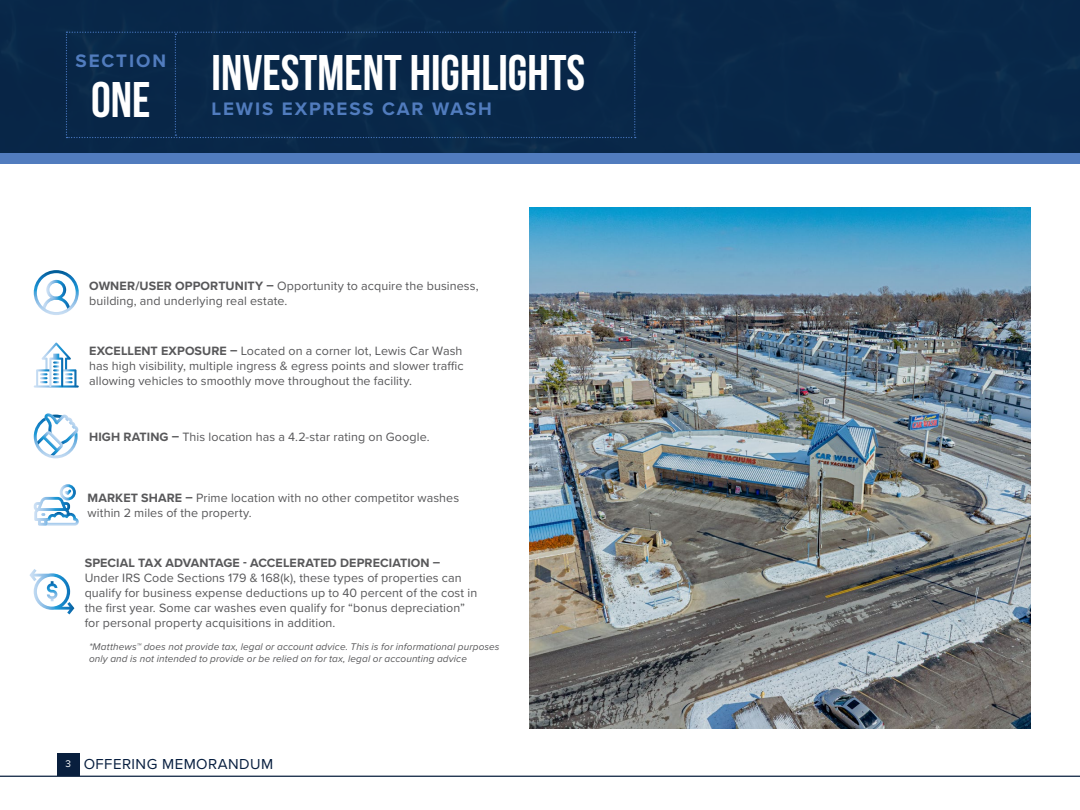
<style>
.page{position:relative;width:1080px;height:810px;background:#fff}
.page>*{position:absolute;margin:0;border:0;box-sizing:border-box;transform-origin:0 0}
.t1{font:700 50px "Bebas Neue";color:#fff}
.t2{font:700 18.75px "Proxima Nova";letter-spacing:.1em;color:#517cbe}
.t3{font:15px "Proxima Nova";letter-spacing:.03em;color:#071e3f}
.t4{font:12.5px/15px "Proxima Nova";letter-spacing:.01em;color:#58585a}
.t5{font:700 12.5px "Proxima Nova";letter-spacing:.01em;color:#58585a}
.t6{font:italic 10px/12px "Proxima Nova";letter-spacing:.015em;color:#58585a}
.s1{font-weight:700}
.s2{font-size:10px;color:#fff}
</style>
<div class="page">
<div style="left:57px;top:754px;width:22px;height:22px;background:#091f3e"></div>
<hr style="left:0;top:776px;width:1080px;height:1px;background:#091f3e">
<div style="left:0;top:112px;width:1080px;height:52px;background:#517cbe"></div>
<div style="left:0;top:0;width:1080px;height:152px;background:#082748"></div>
<div style="left:66px;top:27px;width:570px;height:111px;background:#082748"></div>
<img style="left:529px;top:207px;width:502px;height:522px">
<svg style="left:34px;top:484px;width:45px;height:42px"></svg>
<svg style="left:34px;top:385px;width:45px;height:3px"></svg>
<svg style="left:36px;top:343px;width:40px;height:44px"></svg>
<svg style="left:34px;top:413px;width:45px;height:45px"></svg>
<svg style="left:29px;top:569px;width:45px;height:45px"></svg>
<svg style="left:34px;top:270px;width:45px;height:45px"></svg>
<h2 class="t2" style="left:76px;top:47px;width:92px">SECTION</h2>
<h1 class="t1" style="left:91px;top:72px;width:61px">ONE</h1>
<h1 class="t1" style="left:211px;top:45px;width:375px">INVESTMENT HIGHLIGHTS</h1>
<h2 class="t2" style="left:211px;top:94px;width:282px">LEWIS EXPRESS CAR WASH</h2>
<p class="t4" style="left:89px;top:278px;width:391px"><span class="s1">OWNER/USER OPPORTUNITY –</span> Opportunity to acquire the business, building, and underlying real estate.</p>
<p class="t4" style="left:89px;top:343px;width:376px;text-align:justify"><span class="s1">EXCELLENT EXPOSURE –</span> Located on a corner lot, Lewis Car Wash has high visibility, multiple ingress &amp; egress points and slower traffic allowing vehicles to smoothly move throughout the facility.</p>
<p class="t4" style="left:89px;top:429px;width:342px"><span class="s1">HIGH RATING –</span> This location has a 4.2-star rating on Google.</p>
<p class="t4" style="left:88px;top:490px;width:373px"><span class="s1">MARKET SHARE –</span> Prime location with no other competitor washes within 2 miles of the property.</p>
<p class="t5" style="left:85px;top:553px;width:357px">SPECIAL TAX ADVANTAGE - ACCELERATED DEPRECIATION –</p>
<p class="t4" style="left:85px;top:569px;width:394px">Under IRS Code Sections 179 &amp; 168(k), these types of properties can qualify for business expense deductions up to 40 percent of the cost in the first year. Some car washes even qualify for “bonus depreciation” for personal property acquisitions in addition.</p>
<p class="t6" style="left:89px;top:640px;width:412px">*Matthews™ does not provide tax, legal or account advice. This is for informational purposes only and is not intended to provide or be relied on for tax, legal or accounting advice</p>
<p class="t3" style="left:66px;top:753px;width:209px"><span class="s2">3</span> OFFERING MEMORANDUM</p>
</div>
